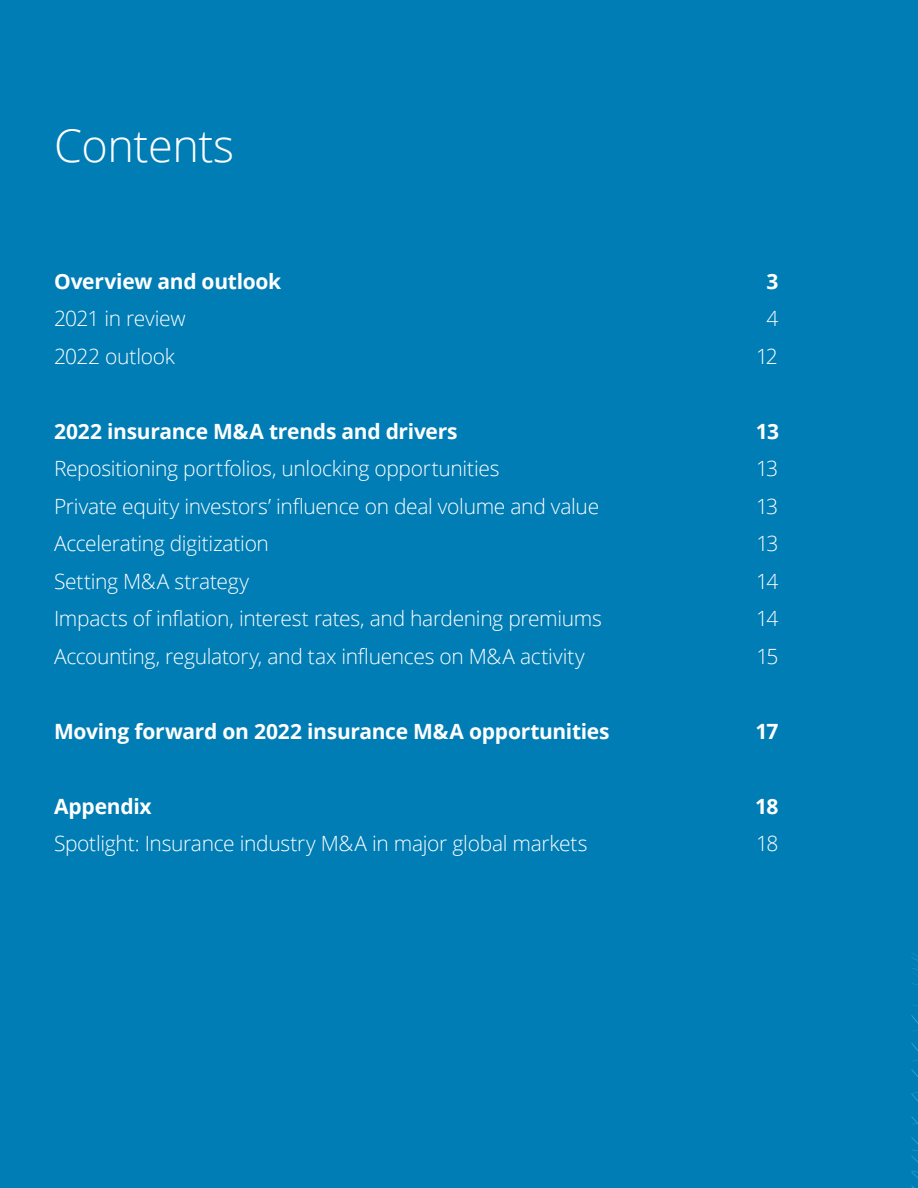
<style>
.page{position:relative;width:918px;height:1188px;background:#007db5}
.page>*{position:absolute;margin:0;border:0;box-sizing:border-box;transform-origin:0 0}
.Story_heading_light{font:300 45px "Open Sans";letter-spacing:-.01em;color:#fff}
.Contents__14_18pt{font:300 21px "Open Sans";letter-spacing:-.015em;color:#fff}
.Contents__14_18pt-2{font:700 21px "Open Sans";letter-spacing:-.015em;color:#fff}
</style>
<div class="page">
<svg style="left:912px;top:953px;width:6px;height:235px"></svg>
<p class="Story_heading_light" style="left:54px;top:115px;width:182px">Contents</p>
<p class="Contents__14_18pt-2" style="left:54px;top:266px;width:229px">Overview and outlook</p>
<p class="Contents__14_18pt-2" style="left:766px;top:266px;width:13px">3</p>
<p class="Contents__14_18pt" style="left:54px;top:304px;width:133px">2021 in review</p>
<p class="Contents__14_18pt" style="left:766px;top:304px;width:13px">4</p>
<p class="Contents__14_18pt" style="left:54px;top:342px;width:123px">2022 outlook</p>
<p class="Contents__14_18pt" style="left:756px;top:342px;width:23px">12</p>
<p class="Contents__14_18pt-2" style="left:54px;top:416px;width:405px">2022 insurance M&amp;A trends and drivers</p>
<p class="Contents__14_18pt-2" style="left:756px;top:416px;width:25px">13</p>
<p class="Contents__14_18pt" style="left:54px;top:454px;width:447px">Repositioning portfolios, unlocking opportunities</p>
<p class="Contents__14_18pt" style="left:756px;top:454px;width:24px">13</p>
<p class="Contents__14_18pt" style="left:54px;top:492px;width:547px">Private equity investors’ influence on deal volume and value</p>
<p class="Contents__14_18pt" style="left:756px;top:492px;width:24px">13</p>
<p class="Contents__14_18pt" style="left:54px;top:529px;width:217px">Accelerating digitization</p>
<p class="Contents__14_18pt" style="left:756px;top:529px;width:24px">13</p>
<p class="Contents__14_18pt" style="left:54px;top:567px;width:197px">Setting M&amp;A strategy</p>
<p class="Contents__14_18pt" style="left:756px;top:567px;width:24px">14</p>
<p class="Contents__14_18pt" style="left:54px;top:604px;width:549px">Impacts of inflation, interest rates, and hardening premiums</p>
<p class="Contents__14_18pt" style="left:756px;top:604px;width:24px">14</p>
<p class="Contents__14_18pt" style="left:54px;top:642px;width:532px">Accounting, regulatory, and tax influences on M&amp;A activity</p>
<p class="Contents__14_18pt" style="left:757px;top:642px;width:23px">15</p>
<p class="Contents__14_18pt-2" style="left:54px;top:716px;width:557px">Moving forward on 2022 insurance M&amp;A opportunities</p>
<p class="Contents__14_18pt-2" style="left:755px;top:716px;width:25px">17</p>
<p class="Contents__14_18pt-2" style="left:54px;top:791px;width:99px">Appendix</p>
<p class="Contents__14_18pt-2" style="left:755px;top:791px;width:25px">18</p>
<p class="Contents__14_18pt" style="left:54px;top:829px;width:535px">Spotlight: Insurance industry M&amp;A in major global markets</p>
<p class="Contents__14_18pt" style="left:756px;top:829px;width:24px">18</p>
</div>
